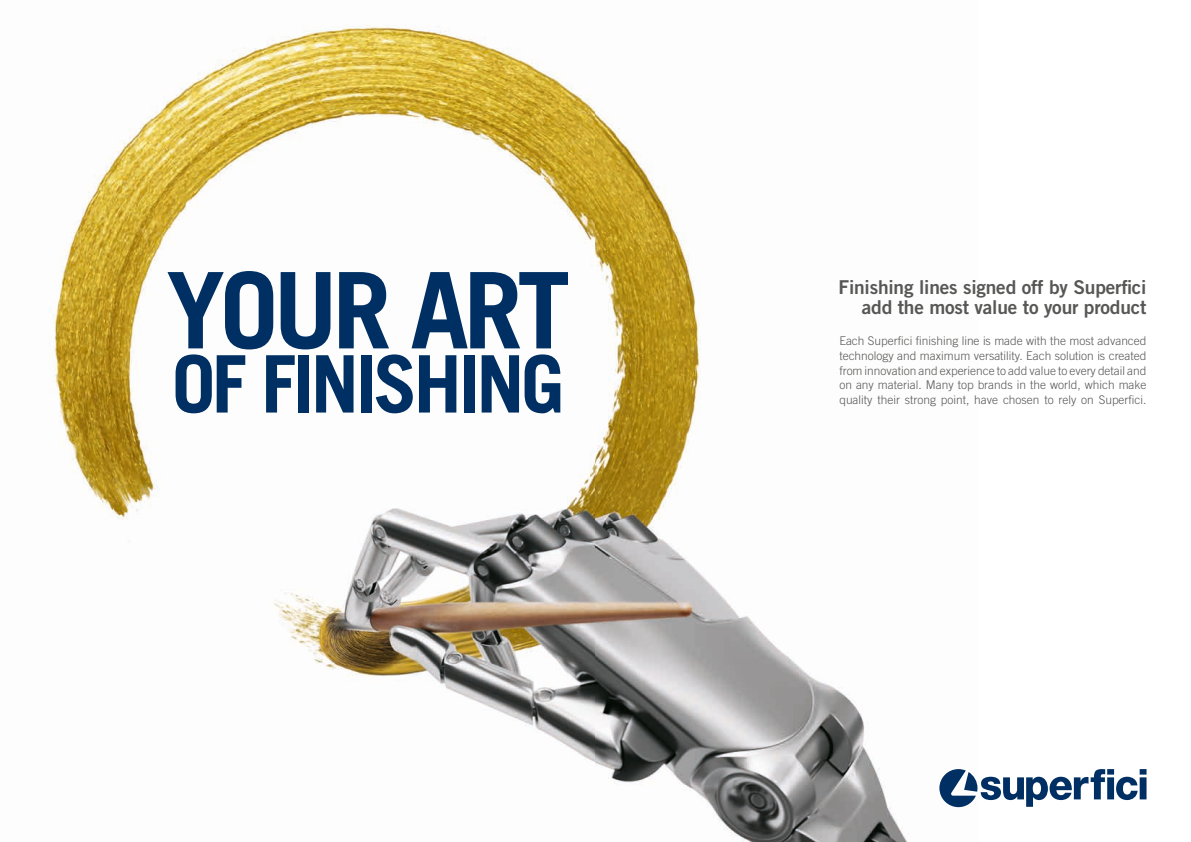
<style>
.page{position:relative;width:1191px;height:842px;background:#fff}
.page>*{position:absolute;margin:0;border:0;box-sizing:border-box;transform-origin:0 0}
.t1{font:700 105.7px "Trade Gothic";letter-spacing:-.05em;color:#003063}
.t2{font:700 79.4px "Trade Gothic";letter-spacing:-.05em;color:#003063}
.t3{font:19.1px/20.4px "Trade Gothic Bold Two";letter-spacing:-.01em;color:#575756;text-align:right}
.t4{font:300 11.9px/14.9px "Trade Gothic";color:#575756;text-align:justify}
</style>
<div class="page">
<img style="left:54px;top:25px;width:906px;height:817px">
<svg style="left:939px;top:769px;width:207px;height:38px"></svg>
<h1 class="t1" style="left:166px;top:246px;width:405px">YOUR ART</h1>
<h2 class="t2" style="left:172px;top:335px;width:395px">OF FINISHING</h2>
<h3 class="t3" style="left:838px;top:277px;width:309px">Finishing lines signed off by Superfici add the most value to your product</h3>
<p class="t4" style="left:839px;top:333px;width:309px">Each Superfici finishing line is made with the most advanced technology and maximum versatility. Each solution is created from innovation and experience to add value to every detail and on any material. Many top brands in the world, which make quality their strong point, have chosen to rely on Superfici.</p>
</div>
